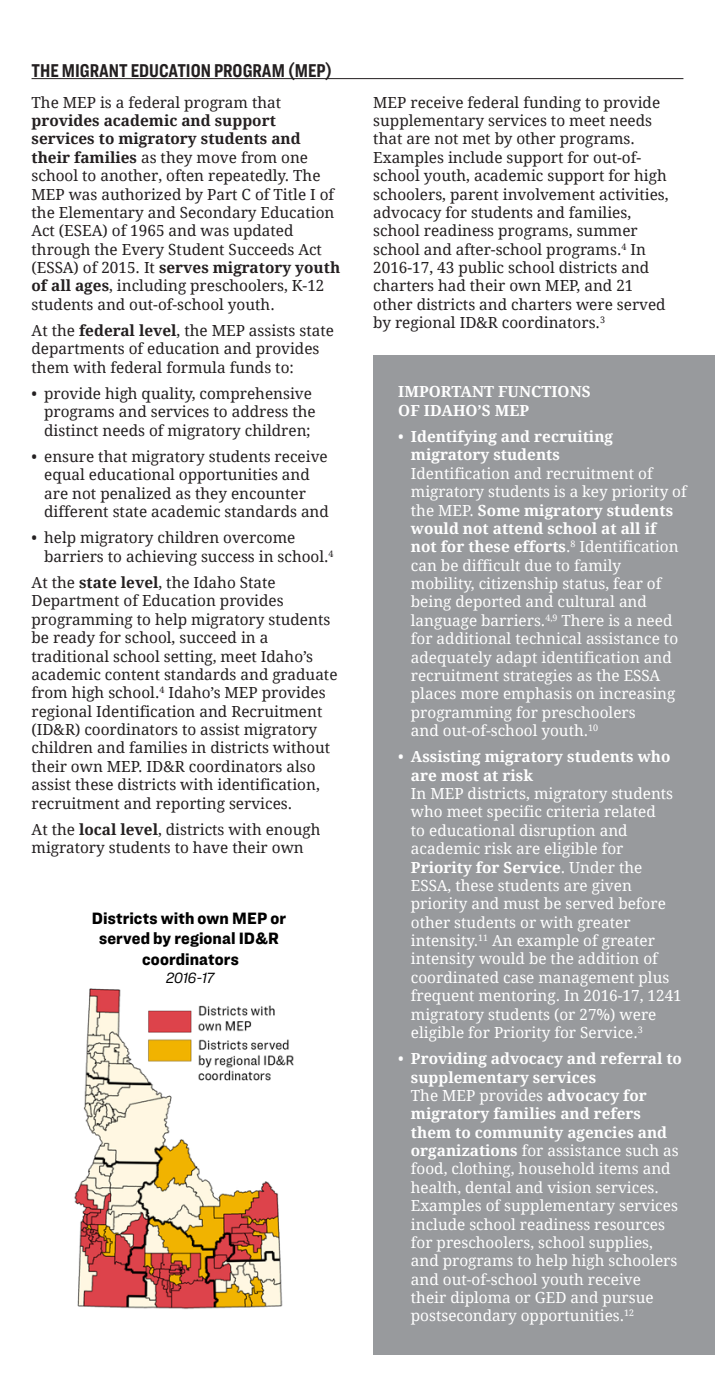
<style>
.page{position:relative;width:715px;height:1386px;background:#fff}
.page>*{position:absolute;margin:0;border:0;box-sizing:border-box;transform-origin:0 0}
.t1{font:700 19.25px "Ringside Compressed";color:#231f20}
.t2{font:900 17.15px/20.5px "Ringside Narrow";letter-spacing:.005em;color:#000;text-align:center}
.t3{font:15.4px/18.4px "Droid Serif";color:#231f20}
.t4{font:15.4px/18.4px "Droid Serif";color:#fff}
.t5{font:700 15.4px/18.4px "Droid Serif";color:#fff}
.t6{font:italic 15.4px "Ringside Narrow";letter-spacing:-.03em;color:#000}
.s1{font-weight:700}
.s2{font-weight:400}
</style>
<div class="page">
<div style="left:373px;top:355px;width:341px;height:1000px;background:#939598"></div>
<hr style="left:32px;top:78px;width:651px;height:1px;background:#231f20">
<img style="left:74px;top:988px;width:220px;height:321px">
<p class="t1" style="left:32px;top:57px;width:302px">THE MIGRANT EDUCATION PROGRAM (MEP)</p>
<p class="t3" style="left:32px;top:93px;width:251px">The MEP is a federal program that</p>
<p class="t3" style="left:32px;top:112px;width:310px"><span class="s1">provides academic and support services to migratory students and their families</span> as they move from one school to another, often repeatedly. The MEP was authorized by Part C of Title I of the Elementary and Secondary Education Act (ESEA) of 1965 and was updated through the Every Student Succeeds Act (ESSA) of 2015. It <span class="s1">serves migratory youth of all ages</span>, including preschoolers, K-12 students and out-of-school youth.</p>
<p class="t3" style="left:32px;top:322px;width:304px">At the <span class="s1">federal level</span>, the MEP assists state departments of education and provides them with federal formula funds to:</p>
<p class="t3" style="left:44px;top:385px;width:273px;text-indent:-13px">• provide high quality, comprehensive programs and services to address the distinct needs of migratory children;</p>
<p class="t3" style="left:44px;top:448px;width:286px;text-indent:-13px">• ensure that migratory students receive equal educational opportunities and are not penalized as they encounter different state academic standards and</p>
<p class="t3" style="left:44px;top:529px;width:291px;text-indent:-13px">• help migratory children overcome barriers to achieving success in school.<sup>4</sup></p>
<p class="t3" style="left:31px;top:574px;width:307px">At the <span class="s1">state level</span>, the Idaho State Department of Education provides programming to help migratory students be ready for school, succeed in a traditional school setting, meet Idaho’s academic content standards and graduate from high school.<sup>4</sup> Idaho’s MEP provides regional Identification and Recruitment (ID&amp;R) coordinators to assist migratory children and families in districts without their own MEP. ID&amp;R coordinators also assist these districts with identification, recruitment and reporting services.</p>
<p class="t3" style="left:31px;top:820px;width:290px">At the <span class="s1">local level</span>, districts with enough migratory students to have their own</p>
<p class="t2" style="left:92px;top:907px;width:195px">Districts with own MEP or served by regional ID&amp;R coordinators</p>
<p class="t6" style="left:166px;top:967px;width:50px">2016-17</p>
<p class="t3" style="left:373px;top:93px;width:296px">MEP receive federal funding to provide supplementary services to meet needs that are not met by other programs.<br>Examples include support for out-of&shy;school youth, academic support for high schoolers, parent involvement activities, advocacy for students and families, school readiness programs, summer school and after-school programs.<sup>4</sup> In 2016-17, 43 public school districts and charters had their own MEP, and 21 other districts and charters were served by regional ID&amp;R coordinators.<sup>3</sup></p>
<p class="t5" style="left:398px;top:383px;width:194px">IMPORTANT FUNCTIONS<br>OF IDAHO’S MEP</p>
<p class="t5" style="left:410px;top:428px;width:204px;text-indent:-13px"><span class="s2">•</span> Identifying and recruiting migratory students</p>
<p class="t4" style="left:410px;top:464px;width:277px">Identification and recruitment of migratory students is a key priority of the MEP. <span class="s1">Some migratory students would not attend school at all if<br>not for these efforts</span>.<sup>8</sup> Identification can be difficult due to family mobility, citizenship status, fear of being deported and cultural and language barriers.<sup>4,9</sup> There is a need for additional technical assistance to adequately adapt identification and recruitment strategies as the ESSA places more emphasis on increasing programming for preschoolers<br>and out-of-school youth.<sup>10</sup></p>
<p class="t5" style="left:410px;top:748px;width:261px;text-indent:-13px"><span class="s2">•</span> Assisting migratory students who are most at risk</p>
<p class="t4" style="left:410px;top:785px;width:272px">In MEP districts, migratory students who meet specific criteria related<br>to educational disruption and academic risk are eligible for <span class="s1">Priority for Service</span>. Under the ESSA, these students are given priority and must be served before other students or with greater intensity.<sup>11</sup> An example of greater intensity would be the addition of coordinated case management plus frequent mentoring. In 2016-17, 1241 migratory students (or 27%) were eligible for Priority for Service.<sup>3</sup></p>
<p class="t4" style="left:410px;top:1050px;width:272px;text-indent:-13px">• <span class="s1">Providing advocacy and referral to supplementary services<br></span>The MEP provides <span class="s1">advocacy for migratory families and refers them to community agencies and organizations</span> for assistance such as food, clothing, household items and health, dental and vision services.<br>Examples of supplementary services include school readiness resources for preschoolers, school supplies, and programs to help high schoolers and out-of-school youth receive<br>their diploma or GED and pursue postsecondary opportunities.<sup>12</sup></p>
</div>
